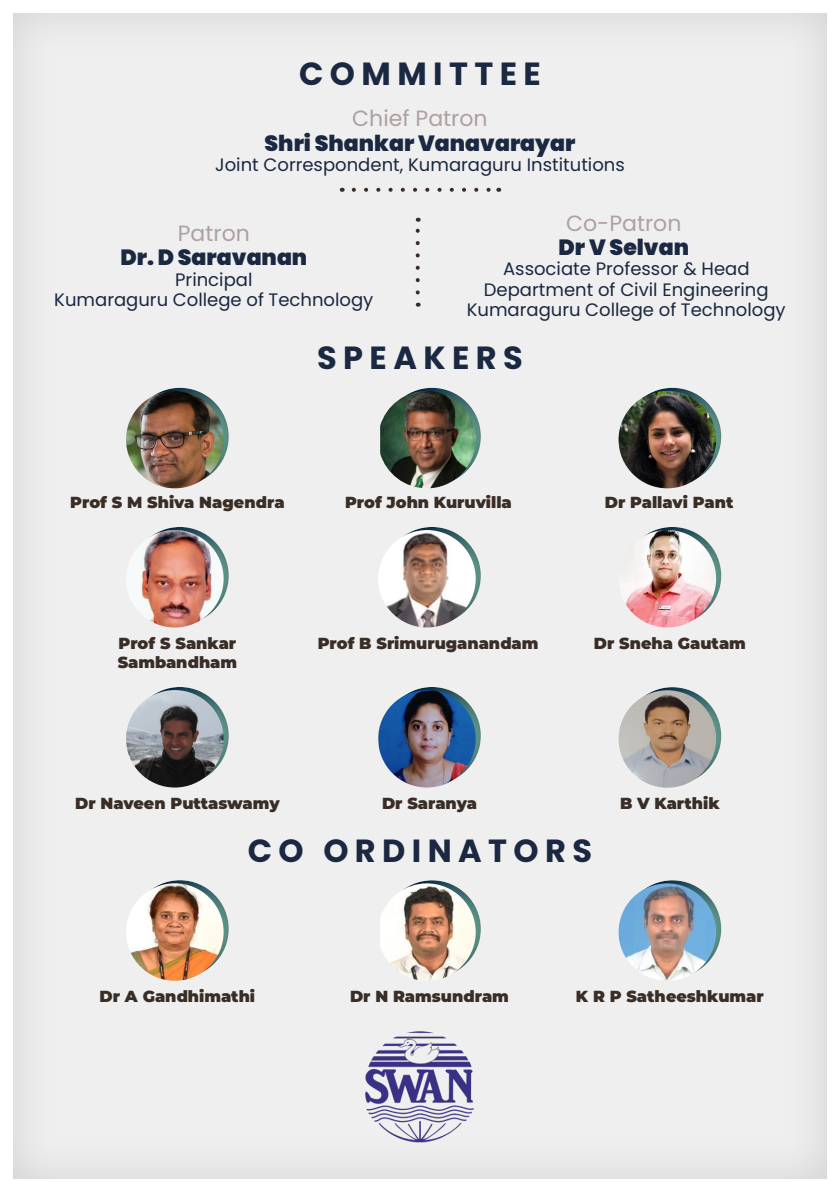
<style>
.page{position:relative;width:840px;height:1191px;background:#fff}
.page>*{position:absolute;margin:0;border:0;box-sizing:border-box;transform-origin:0 0}
.t1{font:700 32px "Poppins";letter-spacing:.2em;color:#1a2841}
.t2{font:900 22px "Poppins";color:#1a2841}
.t3{font:22px "Poppins";color:#afa0a1}
.t4{font:18px "Poppins";color:#1a2841}
.t5{font:900 16px "Montserrat";color:#392d25}
</style>
<div class="page">
<div style="left:13px;top:11px;width:814px;height:1167px;background:#efefef"></div>
<svg style="left:353px;top:188px;width:138px;height:4px"></svg>
<svg style="left:415px;top:218px;width:4px;height:74px"></svg>
<div style="left:382px;top:385px;width:101px;height:102px;background:#231f20;opacity:.75"></div>
<img style="left:380px;top:391px;width:95px;height:97px">
<div style="left:622px;top:385px;width:102px;height:102px;background:#231f20;opacity:.75"></div>
<img style="left:618px;top:391px;width:97px;height:97px;border-radius:49px">
<div style="left:130px;top:385px;width:102px;height:102px;background:#231f20;opacity:.75"></div>
<img style="left:126px;top:391px;width:97px;height:97px;border-radius:49px">
<div style="left:382px;top:877px;width:101px;height:102px;background:#231f20;opacity:.75"></div>
<img style="left:380px;top:883px;width:95px;height:97px">
<div style="left:622px;top:684px;width:102px;height:102px;background:#231f20;opacity:.75"></div>
<img style="left:618px;top:690px;width:97px;height:97px;border-radius:49px">
<div style="left:130px;top:877px;width:102px;height:102px;background:#231f20;opacity:.75"></div>
<img style="left:126px;top:883px;width:97px;height:97px;border-radius:49px">
<div style="left:382px;top:524px;width:101px;height:102px;background:#231f20;opacity:.75"></div>
<img style="left:378px;top:530px;width:97px;height:97px;border-radius:49px">
<div style="left:622px;top:524px;width:102px;height:102px;background:#231f20;opacity:.75"></div>
<img style="left:618px;top:530px;width:97px;height:97px;border-radius:49px">
<div style="left:130px;top:524px;width:102px;height:102px;background:#231f20;opacity:.75"></div>
<img style="left:126px;top:530px;width:97px;height:97px;border-radius:49px">
<div style="left:130px;top:684px;width:102px;height:102px;background:#231f20;opacity:.75"></div>
<img style="left:126px;top:690px;width:97px;height:97px;border-radius:49px">
<div style="left:382px;top:684px;width:101px;height:102px;background:#231f20;opacity:.75"></div>
<img style="left:378px;top:690px;width:97px;height:97px;border-radius:49px">
<img style="left:365px;top:1031px;width:109px;height:112px">
<div style="left:622px;top:877px;width:102px;height:102px;background:#231f20;opacity:.75"></div>
<img style="left:618px;top:883px;width:97px;height:97px;border-radius:49px">
<p class="t1" style="left:299px;top:55px;width:243px">COMMITTEE</p>
<p class="t3" style="left:352px;top:106px;width:137px">Chief Patron</p>
<p class="t2" style="left:264px;top:130px;width:312px">Shri Shankar Vanavarayar</p>
<p class="t4" style="left:215px;top:154px;width:411px">Joint Correspondent, Kumaraguru Institutions</p>
<p class="t3" style="left:566px;top:210px;width:117px">Co-Patron</p>
<p class="t2" style="left:558px;top:235px;width:132px">Dr V Selvan</p>
<p class="t4" style="left:503px;top:259px;width:248px">Associate Professor &amp; Head</p>
<p class="t4" style="left:483px;top:279px;width:286px">Department of Civil Engineering</p>
<p class="t4" style="left:466px;top:299px;width:320px">Kumaraguru College of Technology</p>
<p class="t1" style="left:317px;top:339px;width:207px">SPEAKERS</p>
<p class="t3" style="left:178px;top:220px;width:73px">Patron</p>
<p class="t2" style="left:120px;top:245px;width:188px">Dr. D Saravanan</p>
<p class="t4" style="left:175px;top:269px;width:79px">Principal</p>
<p class="t4" style="left:54px;top:289px;width:320px">Kumaraguru College of Technology</p>
<p class="t5" style="left:70px;top:490px;width:216px">Prof S M Shiva Nagendra</p>
<p class="t5" style="left:345px;top:490px;width:168px">Prof John Kuruvilla</p>
<p class="t5" style="left:604px;top:490px;width:130px">Dr Pallavi Pant</p>
<p class="t5" style="left:118px;top:631px;width:119px">Prof S Sankar</p>
<p class="t5" style="left:317px;top:631px;width:222px">Prof B Srimuruganandam</p>
<p class="t5" style="left:593px;top:631px;width:153px">Dr Sneha Gautam</p>
<p class="t5" style="left:118px;top:650px;width:121px">Sambandham</p>
<p class="t5" style="left:75px;top:791px;width:206px">Dr Naveen Puttaswamy</p>
<p class="t5" style="left:382px;top:791px;width:96px">Dr Saranya</p>
<p class="t1" style="left:247px;top:831px;width:346px">CO ORDINATORS</p>
<p class="t5" style="left:619px;top:791px;width:101px">B V Karthik</p>
<p class="t5" style="left:100px;top:984px;width:157px">Dr A Gandhimathi</p>
<p class="t5" style="left:350px;top:984px;width:160px">Dr N Ramsundram</p>
<p class="t5" style="left:575px;top:984px;width:189px">K R P Satheeshkumar</p>
</div>
